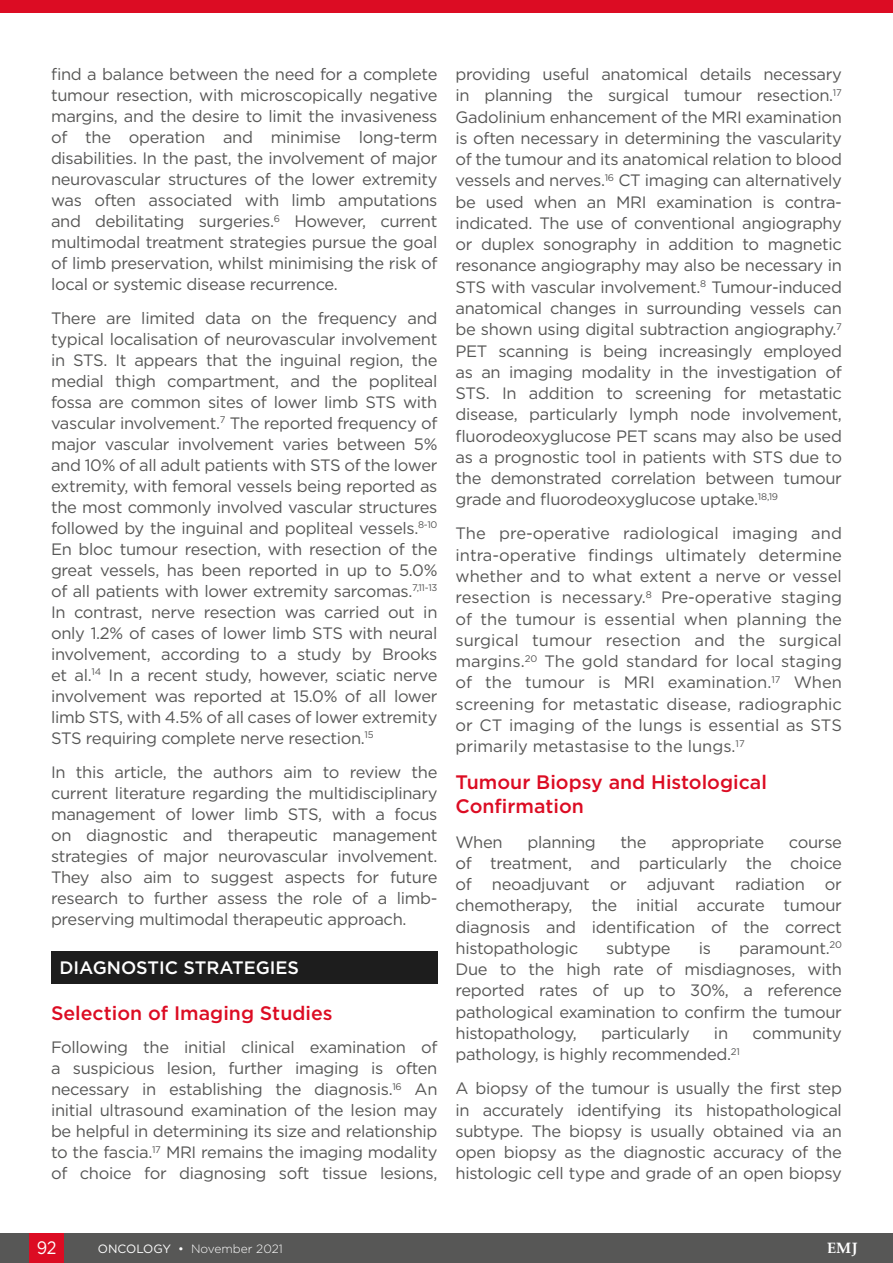
<style>
.page{position:relative;width:893px;height:1263px;background:#fff}
.page>*{position:absolute;margin:0;border:0;box-sizing:border-box;transform-origin:0 0}
.H2__Heading_2{font:500 19.5px/24.3px "Gotham";color:#dc0c23}
.H1__Heading_1{font:500 18px "Gotham";color:#fff}
.t1{font:18px "Gotham";color:#fff;scale:.9 1}
.Body_Text__Justifica{font:16.5px/21px "Gotham";letter-spacing:-.02em;color:#575756;text-align:justify}
.t2{font:700 15px "Palatino Linotype";color:#fff}
.t3{font:300 12px "Gotham";color:#fff}
.s1{font-weight:400}
</style>
<div class="page">
<div style="left:0;top:1233px;width:893px;height:30px;background:#575756"></div>
<div style="left:30px;top:1233px;width:34px;height:30px;background:#dc0c23"></div>
<div style="left:51px;top:951px;width:386px;height:33px;background:#1d1d1d"></div>
<div style="left:0;top:0;width:893px;height:13px;background:#dc0c23"></div>
<p class="Body_Text__Justifica" style="left:51px;top:63px;width:388px">find a balance between the need for a complete tumour resection, with microscopically negative margins, and the desire to limit the invasiveness of the operation and minimise long-term disabilities. In the past, the involvement of major neurovascular structures of the lower extremity was often associated with limb amputations and debilitating surgeries.<sup>6</sup> However, current multimodal treatment strategies pursue the goal of limb preservation, whilst minimising the risk of local or systemic disease recurrence.</p>
<p class="Body_Text__Justifica" style="left:51px;top:307px;width:388px">There are limited data on the frequency and typical localisation of neurovascular involvement in STS. It appears that the inguinal region, the medial thigh compartment, and the popliteal fossa are common sites of lower limb STS with vascular involvement.<sup>7</sup> The reported frequency of major vascular involvement varies between 5% and 10% of all adult patients with STS of the lower extremity, with femoral vessels being reported as the most commonly involved vascular structures followed by the inguinal and popliteal vessels.<sup>8-10<br></sup>En bloc tumour resection, with resection of the great vessels, has been reported in up to 5.0% of all patients with lower extremity sarcomas.<sup>7,11-13<br></sup>In contrast, nerve resection was carried out in only 1.2% of cases of lower limb STS with neural involvement, according to a study by Brooks et al.<sup>14</sup> In a recent study, however, sciatic nerve involvement was reported at 15.0% of all lower limb STS, with 4.5% of all cases of lower extremity STS requiring complete nerve resection.<sup>15</sup></p>
<p class="Body_Text__Justifica" style="left:51px;top:761px;width:388px">In this article, the authors aim to review the current literature regarding the multidisciplinary management of lower limb STS, with a focus on diagnostic and therapeutic management strategies of major neurovascular involvement.<br>They also aim to suggest aspects for future research to further assess the role of a limb&shy;preserving multimodal therapeutic approach.</p>
<p class="H1__Heading_1" style="left:60px;top:956px;width:241px">DIAGNOSTIC STRATEGIES</p>
<p class="H2__Heading_2" style="left:51px;top:1000px;width:283px">Selection of Imaging Studies</p>
<p class="Body_Text__Justifica" style="left:51px;top:1036px;width:388px">Following the initial clinical examination of a suspicious lesion, further imaging is often necessary in establishing the diagnosis.<sup>16</sup> An initial ultrasound examination of the lesion may be helpful in determining its size and relationship to the fascia.<sup>17</sup> MRI remains the imaging modality of choice for diagnosing soft tissue lesions,</p>
<p class="Body_Text__Justifica" style="left:455px;top:63px;width:388px">providing useful anatomical details necessary in planning the surgical tumour resection.<sup>17<br></sup>Gadolinium enhancement of the MRI examination is often necessary in determining the vascularity of the tumour and its anatomical relation to blood vessels and nerves.<sup>16</sup> CT imaging can alternatively be used when an MRI examination is contra&shy;indicated. The use of conventional angiography or duplex sonography in addition to magnetic resonance angiography may also be necessary in STS with vascular involvement.<sup>8</sup> Tumour-induced anatomical changes in surrounding vessels can be shown using digital subtraction angiography.<sup>7<br></sup>PET scanning is being increasingly employed as an imaging modality in the investigation of STS. In addition to screening for metastatic disease, particularly lymph node involvement, fluorodeoxyglucose PET scans may also be used as a prognostic tool in patients with STS due to the demonstrated correlation between tumour grade and fluorodeoxyglucose uptake.<sup>18,19</sup></p>
<p class="Body_Text__Justifica" style="left:455px;top:523px;width:388px">The pre-operative radiological imaging and intra-operative findings ultimately determine whether and to what extent a nerve or vessel resection is necessary.<sup>8</sup> Pre-operative staging of the tumour is essential when planning the surgical tumour resection and the surgical margins.<sup>20</sup> The gold standard for local staging of the tumour is MRI examination.<sup>17</sup> When screening for metastatic disease, radiographic or CT imaging of the lungs is essential as STS primarily metastasise to the lungs.<sup>17</sup></p>
<p class="H2__Heading_2" style="left:455px;top:770px;width:313px">Tumour Biopsy and Histological<br>Confirmation</p>
<p class="Body_Text__Justifica" style="left:455px;top:831px;width:49px">When</p>
<p class="Body_Text__Justifica" style="left:527px;top:831px;width:70px">planning</p>
<p class="Body_Text__Justifica" style="left:621px;top:831px;width:27px">the</p>
<p class="Body_Text__Justifica" style="left:671px;top:831px;width:94px">appropriate</p>
<p class="Body_Text__Justifica" style="left:455px;top:831px;width:388px;text-indent:333px">course of treatment, and particularly the choice of neoadjuvant or adjuvant radiation or chemotherapy, the initial accurate tumour diagnosis and identification of the correct histopathologic</p>
<p class="Body_Text__Justifica" style="left:455px;top:937px;width:388px;text-indent:284px">paramount.<sup>20<br></sup>Due to the high rate of misdiagnoses, with reported rates of up to 30%, a reference pathological examination to confirm the tumour histopathology,</p>
<p class="Body_Text__Justifica" style="left:606px;top:937px;width:66px">subtype</p>
<p class="Body_Text__Justifica" style="left:699px;top:937px;width:14px">is</p>
<p class="Body_Text__Justifica" style="left:601px;top:1022px;width:90px">particularly</p>
<p class="Body_Text__Justifica" style="left:714px;top:1022px;width:16px">in</p>
<p class="Body_Text__Justifica" style="left:752px;top:1022px;width:91px">community</p>
<p class="Body_Text__Justifica" style="left:455px;top:1043px;width:286px">pathology, is highly recommended.<sup>21</sup></p>
<p class="Body_Text__Justifica" style="left:455px;top:1077px;width:388px">A biopsy of the tumour is usually the first step in accurately identifying its histopathological subtype. The biopsy is usually obtained via an open biopsy as the diagnostic accuracy of the histologic cell type and grade of an open biopsy</p>
<p class="t1" style="left:37px;top:1236px;width:23px">92</p>
<p class="t3" style="left:98px;top:1241px;width:187px"><span class="s1">ONCOLOGY •</span> November 2021</p>
<p class="t2" style="left:827px;top:1238px;width:32px">EMJ</p>
</div>
